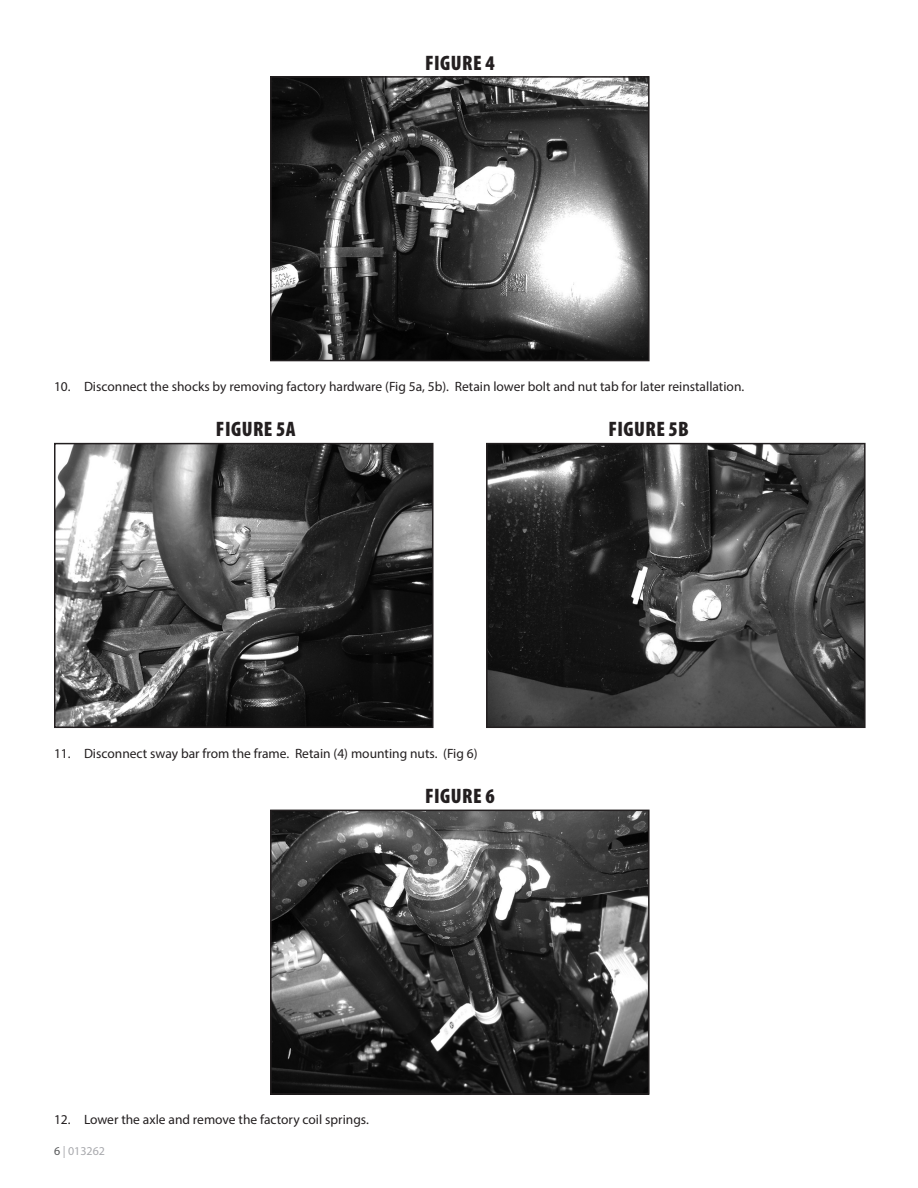
<style>
.page{position:relative;width:918px;height:1188px;background:#fff}
.page>*{position:absolute;margin:0;border:0;box-sizing:border-box;transform-origin:0 0}
.Photo-Caption{font:900 condensed 21px "Myriad Pro";letter-spacing:.02em;color:#231f20}
.t1{font:13.5px "Myriad Pro";color:#231f20}
.t2{font:12px "Myriad Pro";color:#a8a9ad}
.s1{color:#57585a}
</style>
<div class="page">
<img style="left:273px;top:79px;width:374px;height:279px">
<div style="left:270px;top:76px;width:380px;height:285px;border:2px solid #231f20"></div>
<img style="left:57px;top:446px;width:374px;height:279px">
<div style="left:54px;top:443px;width:380px;height:285px;border:2px solid #231f20"></div>
<img style="left:489px;top:446px;width:374px;height:279px">
<div style="left:486px;top:443px;width:380px;height:285px;border:2px solid #231f20"></div>
<img style="left:273px;top:813px;width:374px;height:279px">
<div style="left:270px;top:810px;width:380px;height:285px;border:2px solid #231f20"></div>
<p class="Photo-Caption" style="left:425px;top:51px;width:71px">FIGURE 4</p>
<p class="t1" style="left:54px;top:378px;width:692px">10. Disconnect the shocks by removing factory hardware (Fig 5a, 5b). Retain lower bolt and nut tab for later reinstallation.</p>
<p class="Photo-Caption" style="left:216px;top:418px;width:81px">FIGURE 5A</p>
<p class="Photo-Caption" style="left:608px;top:418px;width:82px">FIGURE 5B</p>
<p class="t1" style="left:54px;top:745px;width:425px">11. Disconnect sway bar from the frame. Retain (4) mounting nuts. (Fig 6)</p>
<p class="Photo-Caption" style="left:425px;top:784px;width:71px">FIGURE 6</p>
<p class="t1" style="left:54px;top:1112px;width:316px">12. Lower the axle and remove the factory coil springs.</p>
<p class="t2" style="left:54px;top:1143px;width:53px"><span class="s1">6</span> | 013262</p>
</div>
